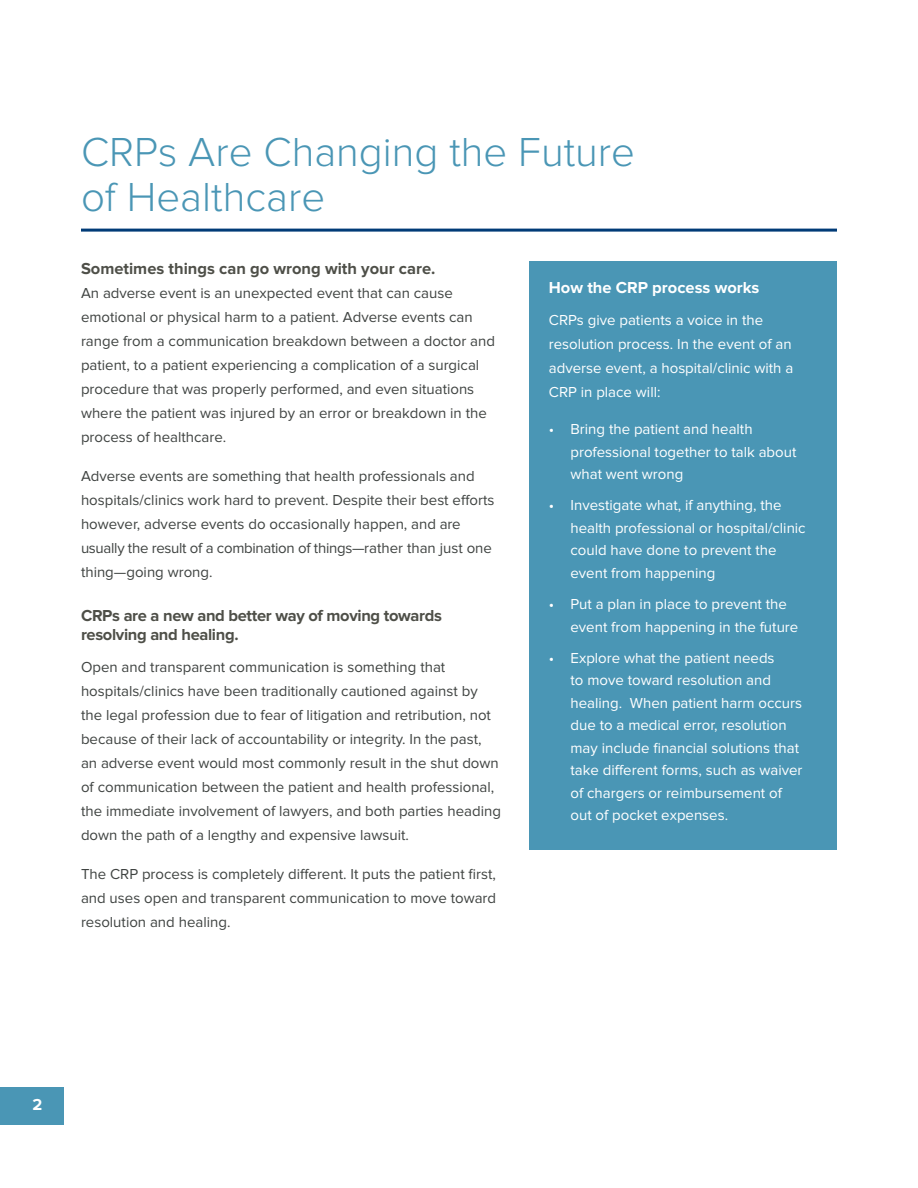
<style>
.page{position:relative;width:918px;height:1188px;background:#fff}
.page>*{position:absolute;margin:0;border:0;box-sizing:border-box;transform-origin:0 0}
.Heading_1{font:300 42px/45px "Proxima Nova";color:#4a96b5}
.Heading_4{font:700 16.5px/19.5px "Proxima Nova";letter-spacing:-.02em;color:#4e4f48}
.Heading_1-2{font:700 16.5px "Proxima Nova";color:#4e4f48}
.Heading_4-2{font:700 16.5px "Proxima Nova";color:#fff}
.Body{font:15px/24px "Proxima Nova";color:#3f4341}
.Body-2{font:15px/22.5px "Proxima Nova";color:#fff}
</style>
<div class="page">
<div style="left:0;top:1087px;width:63px;height:38px;background:#4a96b5"></div>
<div style="left:529px;top:261px;width:308px;height:589px;background:#4a96b5"></div>
<hr style="left:81px;top:229px;width:756px;height:3px;background:#013b77">
<p class="Heading_1" style="left:81px;top:130px;width:556px">CRPs Are Changing the Future of Healthcare</p>
<p class="Heading_1-2" style="left:81px;top:259px;width:356px">Sometimes things can go wrong with your care.</p>
<p class="Body" style="left:81px;top:281px;width:416px">An adverse event is an unexpected event that can cause emotional or physical harm to a patient. Adverse events can range from a communication breakdown between a doctor and patient, to a patient experiencing a complication of a surgical procedure that was properly performed, and even situations where the patient was injured by an error or breakdown in the process of healthcare.</p>
<p class="Body" style="left:81px;top:464px;width:415px">Adverse events are something that health professionals and hospitals/clinics work hard to prevent. Despite their best efforts however, adverse events do occasionally happen, and are usually the result of a combination of things—rather than just one thing—going wrong.</p>
<p class="Heading_4" style="left:81px;top:606px;width:363px">CRPs are a new and better way of moving towards resolving and healing.</p>
<p class="Body" style="left:81px;top:655px;width:422px">Open and transparent communication is something that hospitals/clinics have been traditionally cautioned against by the legal profession due to fear of litigation and retribution, not because of their lack of accountability or integrity. In the past, an adverse event would most commonly result in the shut down of communication between the patient and health professional, the immediate involvement of lawyers, and both parties heading down the path of a lengthy and expensive lawsuit.</p>
<p class="Body" style="left:81px;top:862px;width:417px;text-align:justify">The CRP process is completely different. It puts the patient first, and uses open and transparent communication to move toward resolution and healing.</p>
<p class="Heading_4-2" style="left:549px;top:278px;width:212px">How the CRP process works</p>
<p class="Body-2" style="left:549px;top:308px;width:246px;line-height:24px">CRPs give patients a voice in the resolution process. In the event of an adverse event, a hospital/clinic with a<br>CRP in place will:</p>
<p class="Body-2" style="left:571px;top:418px;width:228px;text-indent:-22px">• Bring the patient and health professional together to talk about what went wrong</p>
<p class="Body-2" style="left:571px;top:494px;width:237px;text-indent:-22px">• Investigate what, if anything, the health professional or hospital/clinic could have done to prevent the event from happening</p>
<p class="Body-2" style="left:571px;top:593px;width:229px;text-indent:-22px">• Put a plan in place to prevent the event from happening in the future</p>
<p class="Body-2" style="left:571px;top:647px;width:233px;text-indent:-22px">• Explore what the patient needs<br>to move toward resolution and healing. When patient harm occurs due to a medical error, resolution may include financial solutions that take different forms, such as waiver of chargers or reimbursement of out of pocket expenses.</p>
<p class="Heading_4-2" style="left:32px;top:1095px;width:11px">2</p>
</div>
